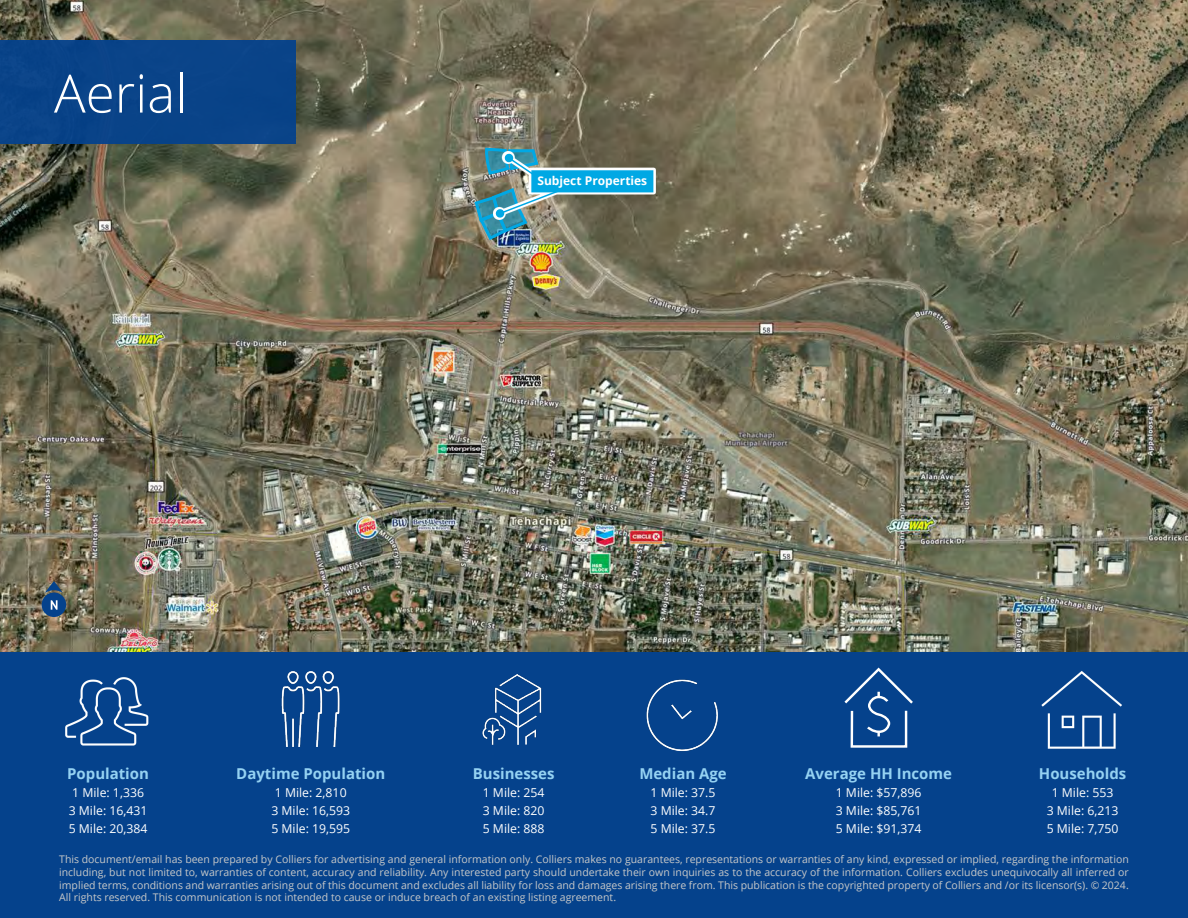
<style>
.page{position:relative;width:1188px;height:918px;background:#fff}
.page>*{position:absolute;margin:0;border:0;box-sizing:border-box;transform-origin:0 0}
.Header_2{font:300 52.95px "Open Sans";color:#fff}
.t1{font:700 15px "Open Sans";color:#95d2f2}
.t2{font:12.3px "Open Sans";color:#fff}
.t3{font:700 12px "Open Sans";color:#fff}
.Dislaimer{font:10.5px/12.6px "Open Sans";color:#c8c9c9;text-align:justify}
</style>
<div class="page">
<img style="left:0;top:0;width:1188px;height:652px">
<div style="left:0;top:652px;width:1188px;height:266px;background:#05428c"></div>
<img style="left:65px;top:677px;width:84px;height:69px">
<div style="left:851px;top:710px;width:56px;height:38px;border:2px solid #fff"></div>
<svg style="left:844px;top:667px;width:69px;height:69px"></svg>
<img style="left:1041px;top:671px;width:81px;height:78px">
<img style="left:482px;top:674px;width:60px;height:71px">
<img style="left:646px;top:679px;width:72px;height:72px">
<img style="left:281px;top:671px;width:59px;height:75px">
<div style="left:0;top:40px;width:296px;height:104px;background:#05428c"></div>
<div style="left:42px;top:593px;width:24px;height:24px;background:#05428c;border-radius:50%"></div>
<svg style="left:51px;top:600px;width:7px;height:10px"></svg>
<svg style="left:45px;top:581px;width:18px;height:12px"></svg>
<svg style="left:493px;top:151px;width:163px;height:69px;background:#777461"></svg>
<svg style="left:484px;top:146px;width:57px;height:34px;background:#619eac"></svg>
<img style="left:473px;top:186px;width:90px;height:56px">
<div style="left:531px;top:170px;width:122px;height:22px;background:#00a8e4;border:2px solid #00a8e4"></div>
<p class="Header_2" style="left:54px;top:57px;width:135px">Aerial</p>
<p class="t3" style="left:537px;top:172px;width:111px">Subject Properties</p>
<p class="t1" style="left:236px;top:763px;width:150px">Daytime Population</p>
<p class="t2" style="left:275px;top:784px;width:73px">1 Mile: 2,810</p>
<p class="t2" style="left:271px;top:802px;width:80px">3 Mile: 16,593</p>
<p class="t2" style="left:271px;top:820px;width:80px">5 Mile: 19,595</p>
<p class="Dislaimer" style="left:59px;top:853px;width:1071px">This document/email has been prepared by Colliers for advertising and general information only. Colliers makes no guarantees, representations or warranties of any kind, expressed or implied, regarding the information including, but not limited to, warranties of content, accuracy and reliability. Any interested party should undertake their own inquiries as to the accuracy of the information. Colliers excludes unequivocally all inferred or implied terms, conditions and warranties arising out of this document and excludes all liability for loss and damages arising there from. This publication is the copyrighted property of Colliers and /or its licensor(s). © 2024.<br>All rights reserved. This communication is not intended to cause or induce breach of an existing listing agreement.</p>
<p class="t1" style="left:67px;top:763px;width:83px">Population</p>
<p class="t2" style="left:72px;top:784px;width:73px">1 Mile: 1,336</p>
<p class="t2" style="left:69px;top:802px;width:80px">3 Mile: 16,431</p>
<p class="t2" style="left:69px;top:820px;width:80px">5 Mile: 20,384</p>
<p class="t1" style="left:473px;top:763px;width:83px">Businesses</p>
<p class="t2" style="left:483px;top:784px;width:63px">1 Mile: 254</p>
<p class="t2" style="left:483px;top:802px;width:63px">3 Mile: 820</p>
<p class="t2" style="left:483px;top:820px;width:63px">5 Mile: 888</p>
<p class="t1" style="left:639px;top:763px;width:89px">Median Age</p>
<p class="t2" style="left:651px;top:784px;width:67px">1 Mile: 37.5</p>
<p class="t2" style="left:651px;top:802px;width:67px">3 Mile: 34.7</p>
<p class="t2" style="left:651px;top:820px;width:67px">5 Mile: 37.5</p>
<p class="t1" style="left:1039px;top:763px;width:89px">Households</p>
<p class="t2" style="left:1052px;top:784px;width:63px">1 Mile: 553</p>
<p class="t2" style="left:1047px;top:802px;width:73px">3 Mile: 6,213</p>
<p class="t2" style="left:1047px;top:820px;width:73px">5 Mile: 7,750</p>
<p class="t1" style="left:805px;top:763px;width:148px">Average HH Income</p>
<p class="t2" style="left:836px;top:784px;width:87px">1 Mile: $57,896</p>
<p class="t2" style="left:836px;top:802px;width:87px">3 Mile: $85,761</p>
<p class="t2" style="left:836px;top:820px;width:87px">5 Mile: $91,374</p>
</div>
